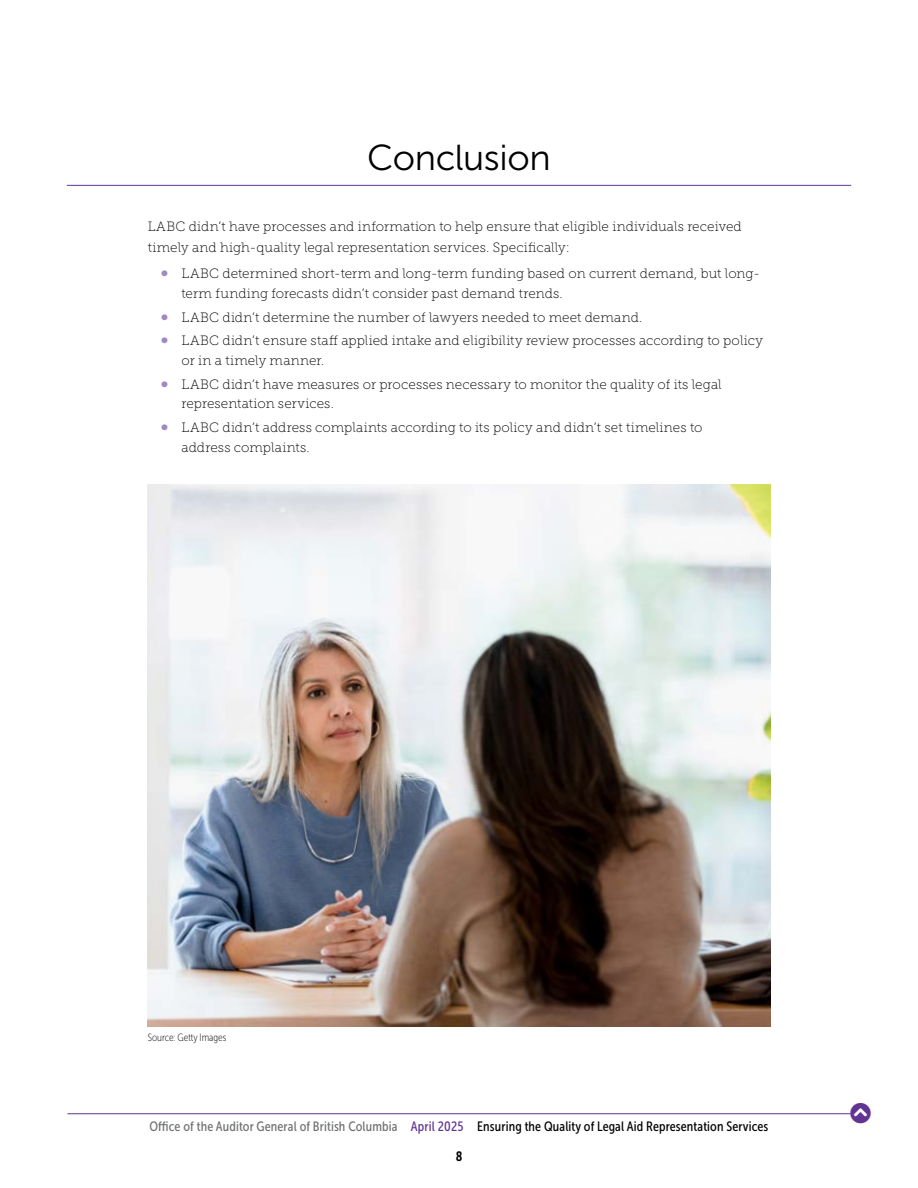
<style>
.page{position:relative;width:918px;height:1188px;background:#fff}
.page>*{position:absolute;margin:0;border:0;box-sizing:border-box;transform-origin:0 0}
.Head-1-red{font:36px "Museo Sans 300";letter-spacing:-.01em;color:#000}
.t1{font:21px "Font Awesome 5 Free Solid";color:#613393}
.Body{font:13.5px/19.5px "Museo Slab 100";letter-spacing:.005em;color:#000}
.t2{font:13.5px "Museo Sans Cond 500";letter-spacing:.01em;color:#000}
.t3{font:13.5px "Museo Sans Cond 700";color:#000}
.Photo_Source{font:10.5px "Museo Sans Cond 100";color:#000}
.s1{font-family:"Museo Slab";color:#a088c0}
.s2{color:#707272}
.s3{color:#613393}
</style>
<div class="page">
<hr style="left:68px;top:1113px;width:782px;height:1px;background:#613393">
<hr style="left:67px;top:185px;width:784px;height:1px;background:#613393">
<img style="left:148px;top:484px;width:622px;height:542px">
<p class="Head-1-red" style="left:367px;top:138px;width:185px">Conclusion</p>
<p class="Body" style="left:148px;top:216px;width:595px;line-height:21px">LABC didn’t have processes and information to help ensure that eligible individuals received timely and high-quality legal representation services. Specifically:</p>
<p class="Body" style="left:182px;top:264px;width:580px;text-indent:-20px"><span class="s1">∞</span> LABC determined short-term and long-term funding based on current demand, but long&shy;term funding forecasts didn’t consider past demand trends.</p>
<p class="Body" style="left:161px;top:307px;width:482px"><span class="s1">∞</span> LABC didn’t determine the number of lawyers needed to meet demand.</p>
<p class="Body" style="left:182px;top:331px;width:583px;text-indent:-20px"><span class="s1">∞</span> LABC didn’t ensure staff applied intake and eligibility review processes according to policy or in a timely manner.</p>
<p class="Body" style="left:182px;top:375px;width:542px;text-indent:-20px"><span class="s1">∞</span> LABC didn’t have measures or processes necessary to monitor the quality of its legal representation services.</p>
<p class="Body" style="left:182px;top:418px;width:522px;text-indent:-20px"><span class="s1">∞</span> LABC didn’t address complaints according to its policy and didn’t set timelines to address complaints.</p>
<p class="Photo_Source" style="left:148px;top:1032px;width:80px">Source: Getty Images</p>
<p class="t2" style="left:150px;top:1119px;width:620px"><span class="s2">Office of the Auditor General of British Columbia</span> <span class="s3">April 2025</span> Ensuring the Quality of Legal Aid Representation Services</p>
<p class="t3" style="left:456px;top:1149px;width:8px">8</p>
<h2 class="t1" style="left:850px;top:1102px;width:22px">❖□■●</h2>
</div>
